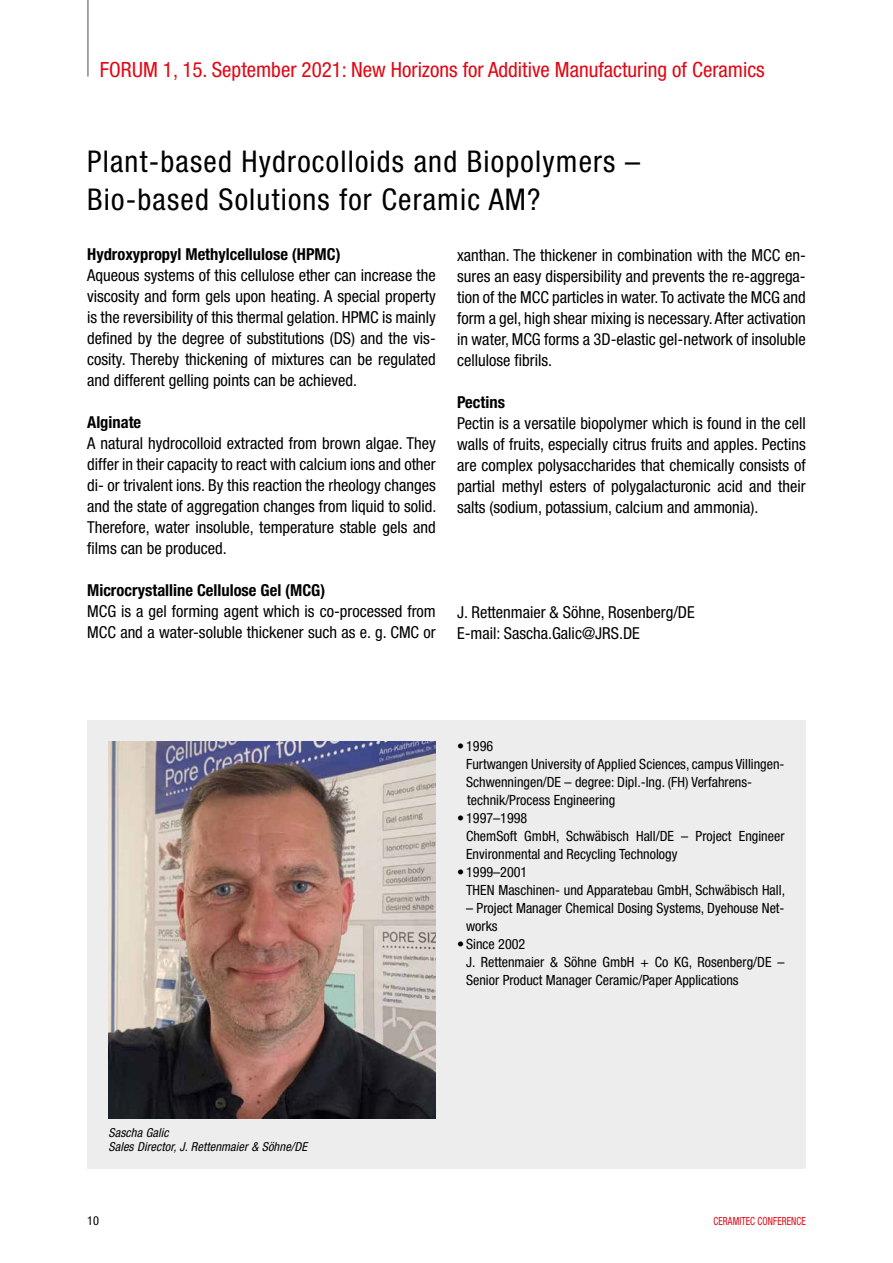
<style>
.page{position:relative;width:893px;height:1263px;background:#fff}
.page>*{position:absolute;margin:0;border:0;box-sizing:border-box;transform-origin:0 0}
.t1{font:condensed 30px/37.5px "Helvetica Neue";letter-spacing:.04em;color:#000}
.t2{font:condensed 21px "Helvetica Neue";color:#e30613}
.t3{font:condensed 16.5px/21px "Helvetica Neue";color:#000;text-align:justify}
.t4{font:700 condensed 16.5px "Helvetica Neue";color:#000}
.t5{font:condensed 14.1px/18px "Helvetica Neue";color:#000}
.t6{font:italic condensed 12.3px/13.5px "Helvetica Neue";letter-spacing:.01em;color:#000}
.t7{font:condensed 12.3px "Helvetica Neue";color:#000}
.t8{font:condensed 11.25px "Helvetica Neue";letter-spacing:.01em;color:#e30613;scale:.83 1}
</style>
<div class="page">
<hr style="left:87px;top:0;width:2px;height:77px;background:#878787">
<div style="left:87px;top:720px;width:719px;height:448px;background:#ededed"></div>
<img style="left:108px;top:741px;width:328px;height:377px">
<p class="t2" style="left:100px;top:58px;width:666px">FORUM 1, 15. September 2021: New Horizons for Additive Manufacturing of Ceramics</p>
<h1 class="t1" style="left:87px;top:143px;width:554px">Plant-based Hydrocolloids and Biopolymers –<br>Bio-based Solutions for Ceramic AM?</h1>
<p class="t4" style="left:87px;top:244px;width:255px">Hydroxypropyl Methylcellulose (HPMC)</p>
<p class="t3" style="left:87px;top:265px;width:350px">Aqueous systems of this cellulose ether can increase the viscosity and form gels upon heating. A special property is the reversibility of this thermal gelation. HPMC is mainly defined by the degree of substitutions (DS) and the vis&shy;cosity. Thereby thickening of mixtures can be regulated and different gelling points can be achieved.</p>
<p class="t4" style="left:87px;top:412px;width:56px">Alginate</p>
<p class="t3" style="left:87px;top:433px;width:351px">A natural hydrocolloid extracted from brown algae. They differ in their capacity to react with calcium ions and other di- or trivalent ions. By this reaction the rheology changes and the state of aggregation changes from liquid to solid.<br>Therefore, water insoluble, temperature stable gels and films can be produced.</p>
<p class="t4" style="left:87px;top:580px;width:240px">Microcrystalline Cellulose Gel (MCG)</p>
<p class="t3" style="left:87px;top:601px;width:350px">MCG is a gel forming agent which is co-processed from<br>MCC and a water-soluble thickener such as e. g. CMC or</p>
<p class="t3" style="left:457px;top:244px;width:350px">xanthan. The thickener in combination with the MCC en&shy;sures an easy dispersibility and prevents the re-aggrega&shy;tion of the MCC particles in water. To activate the MCG and form a gel, high shear mixing is necessary. After activation in water, MCG forms a 3D-elastic gel-network of insoluble cellulose fibrils.</p>
<p class="t4" style="left:457px;top:392px;width:49px">Pectins</p>
<p class="t3" style="left:457px;top:412px;width:350px">Pectin is a versatile biopolymer which is found in the cell walls of fruits, especially citrus fruits and apples. Pectins are complex polysaccharides that chemically consists of partial methyl esters of polygalacturonic acid and their salts (sodium, potassium, calcium and ammonia).</p>
<p class="t3" style="left:457px;top:601px;width:239px">J. Rettenmaier &amp; Söhne, Rosenberg/DE<br>E-mail: Sascha.Galic@JRS.DE</p>
<p class="t6" style="left:108px;top:1126px;width:200px">Sascha Galic<br>Sales Director, J. Rettenmaier &amp; Söhne/DE</p>
<p class="t5" style="left:466px;top:737px;width:320px;text-indent:-9px">• 1996<br>Furtwangen University of Applied Sciences, campus Villingen-Schwenningen/DE – degree: Dipl.-Ing. (FH) Verfahrens&shy;technik/Process Engineering</p>
<p class="t5" style="left:466px;top:809px;width:320px;text-indent:-9px">• 1997–1998<br>ChemSoft GmbH, Schwäbisch Hall/DE – Project Engineer<br>Environmental and Recycling Technology</p>
<p class="t5" style="left:466px;top:863px;width:320px;text-indent:-9px">• 1999–2001<br>THEN Maschinen- und Apparatebau GmbH, Schwäbisch Hall,</p>
<p class="t5" style="left:466px;top:899px;width:320px">– Project Manager Chemical Dosing Systems, Dyehouse Net&shy;works</p>
<p class="t5" style="left:466px;top:935px;width:320px;text-indent:-9px">• Since 2002<br>J. Rettenmaier &amp; Söhne GmbH + Co KG, Rosenberg/DE –<br>Senior Product Manager Ceramic/Paper Applications</p>
<p class="t7" style="left:87px;top:1213px;width:14px">10</p>
<p class="t8" style="left:713px;top:1214px;width:113px">CERAMITEC CONFERENCE</p>
</div>
